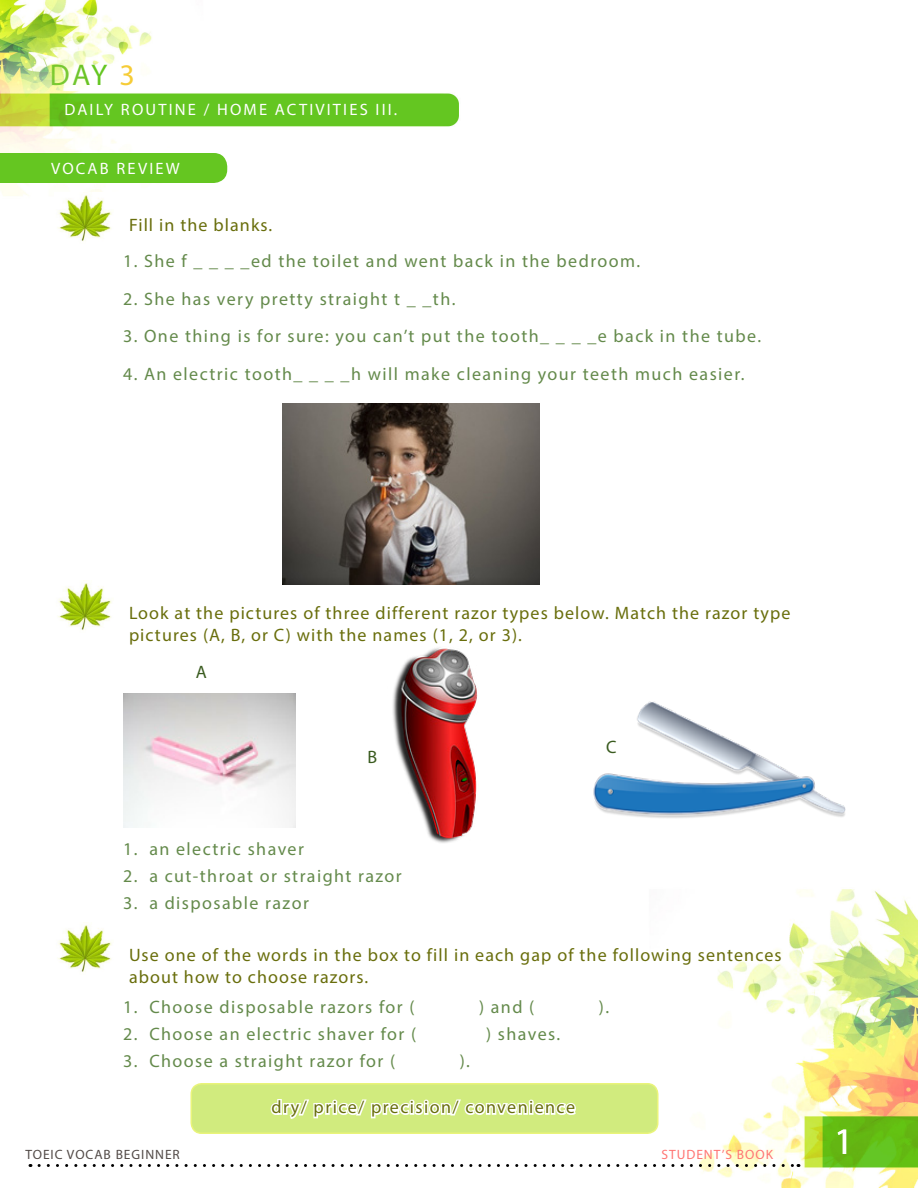
<style>
.page{position:relative;width:918px;height:1188px;background:#fff}
.page>*{position:absolute;margin:0;border:0;box-sizing:border-box;transform-origin:0 0}
.t1{font:37.5px "Myriad Pro";color:#fff}
.t2{font:30px "Myriad Pro";color:#64c11c}
.t3{font:18px "Myriad Pro";letter-spacing:.08em;color:#648a4b}
.t4{font:18px/21.6px "Myriad Pro";letter-spacing:.06em;color:#696e0c}
.t5{font:18px "Myriad Pro";letter-spacing:.08em;color:#696e0c}
.t6{font:18px "Myriad Pro";color:#3a5b1f}
.t7{font:16.5px "Myriad Pro";letter-spacing:.13em;color:#fff}
.t8{font:13.5px "Myriad Pro";letter-spacing:.07em;color:#524a47}
.t9{font:13.5px "Myriad Pro";letter-spacing:.07em;color:#ff7573}
.s1{color:#64c621}
.s2{color:#f6cc37}
</style>
<div class="page">
<img style="left:0;top:0;width:918px;height:1188px">
<div style="left:0;top:153px;width:227px;height:30px;background:#65c621"></div>
<img style="left:55px;top:192px;width:58px;height:53px">
<img style="left:283px;top:404px;width:257px;height:180px">
<img style="left:55px;top:580px;width:58px;height:53px">
<img style="left:55px;top:922px;width:58px;height:53px">
<img style="left:123px;top:694px;width:173px;height:133px">
<img style="left:387px;top:646px;width:93px;height:198px">
<img style="left:593px;top:694px;width:253px;height:133px">
<div style="left:190px;top:1083px;width:468px;height:51px;border:2px solid #e9f47a;border-radius:10px"></div>
<svg style="left:39px;top:1085px;width:760px;height:103px"></svg>
<h2 class="t2" style="left:50px;top:56px;width:87px">DA<span class="s1">Y</span> <span class="s2">3</span></h2>
<p class="t7" style="left:64px;top:100px;width:334px">DAILY ROUTINE / HOME ACTIVITIES III.</p>
<p class="t7" style="left:51px;top:158px;width:130px">VOCAB REVIEW</p>
<p class="t4" style="left:129px;top:213px;width:145px">Fill in the blanks.</p>
<p class="t3" style="left:123px;top:250px;width:519px">1. She f _ _ _ _ed the toilet and went back in the bedroom.</p>
<p class="t3" style="left:123px;top:287px;width:334px">2. She has very pretty straight t _ _th.</p>
<p class="t3" style="left:123px;top:325px;width:640px">3. One thing is for sure: you can’t put the tooth_ _ _ _e back in the tube.</p>
<p class="t3" style="left:123px;top:362px;width:623px">4. An electric tooth_ _ _ _h will make cleaning your teeth much easier.</p>
<p class="t4" style="left:129px;top:602px;width:663px">Look at the pictures of three different razor types below. Match the razor type pictures (A, B, or C) with the names (1, 2, or 3).</p>
<p class="t6" style="left:196px;top:661px;width:13px">A</p>
<p class="t6" style="left:368px;top:746px;width:11px">B</p>
<p class="t3" style="left:123px;top:838px;width:182px">1. an electric shaver</p>
<p class="t3" style="left:123px;top:865px;width:280px">2. a cut-throat or straight razor</p>
<p class="t3" style="left:123px;top:892px;width:187px">3. a disposable razor</p>
<p class="t6" style="left:606px;top:735px;width:12px">C</p>
<p class="t4" style="left:129px;top:944px;width:654px">Use one of the words in the box to fill in each gap of the following sentences about how to choose razors.</p>
<p class="t3" style="left:123px;top:995px;width:293px">1. Choose disposable razors for (</p>
<p class="t3" style="left:479px;top:995px;width:57px">) and (</p>
<p class="t3" style="left:599px;top:995px;width:12px">).</p>
<p class="t3" style="left:123px;top:1022px;width:295px">2. Choose an electric shaver for (</p>
<p class="t3" style="left:486px;top:1022px;width:76px">) shaves.</p>
<p class="t3" style="left:123px;top:1049px;width:274px">3. Choose a straight razor for (</p>
<p class="t3" style="left:460px;top:1049px;width:12px">).</p>
<p class="t5" style="left:272px;top:1096px;width:305px">dry/ price/ precision/ convenience</p>
<p class="t8" style="left:26px;top:1146px;width:156px">TOEIC VOCAB BEGINNER</p>
<p class="t9" style="left:662px;top:1146px;width:113px">STUDENT’S BOOK</p>
<p class="t1" style="left:834px;top:1118px;width:21px">1</p>
</div>
